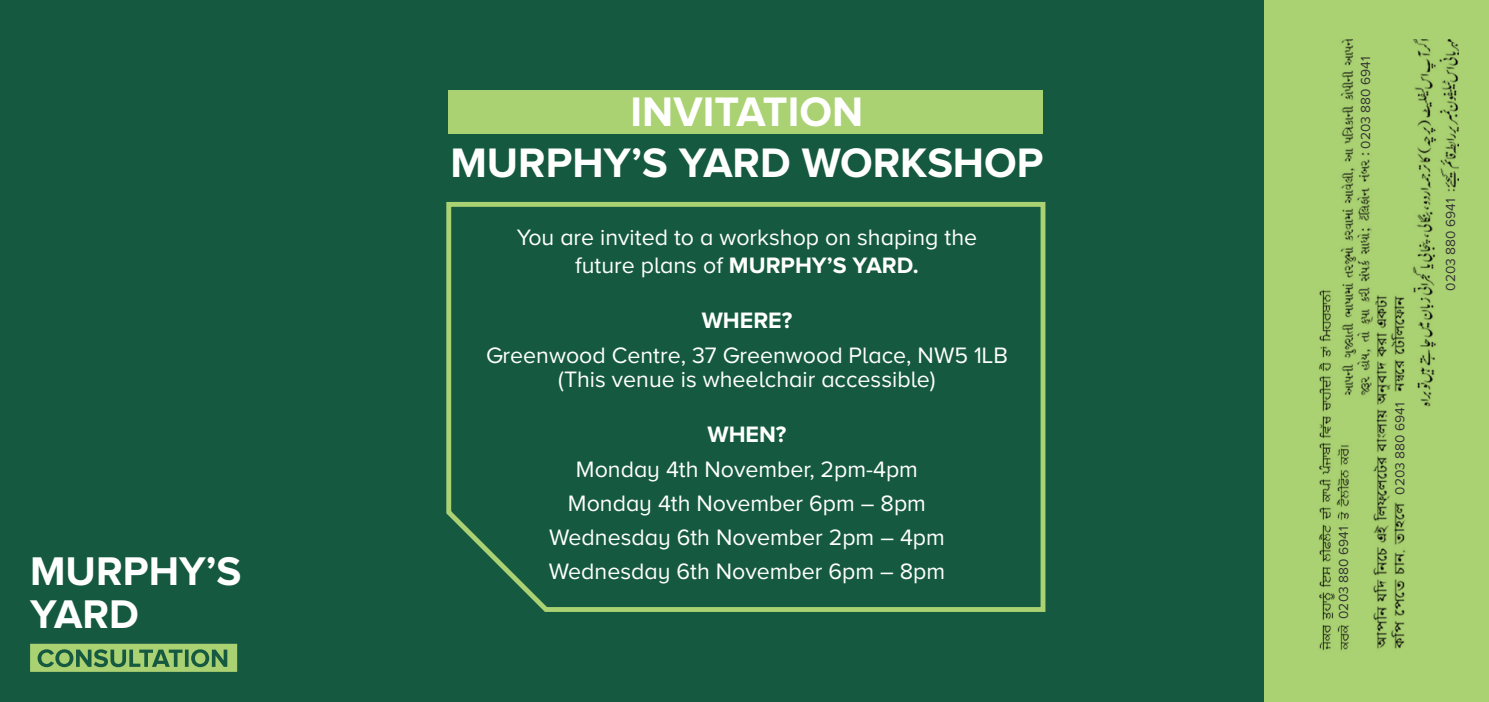
<style>
.page{position:relative;width:1489px;height:702px;background:#fff}
.page>*{position:absolute;margin:0;border:0;box-sizing:border-box;transform-origin:0 0}
.HEADING_-_WHITE{font:700 42.75px "Proxima Nova A";color:#fff}
.HEADING_-_WHITE-2{font:700 41.5px "Proxima Nova A";color:#fff}
.HEADING_-_WHITE-3{font:23.25px "Proxima Nova A";color:#fff}
.HEADING_-_WHITE-4{font:700 23.25px "Proxima Nova A";color:#fff}
.Paragraph_Style_1{font:13.75px "Proxima Nova A";color:#353535}
.s1{font-weight:700}
</style>
<div class="page">
<div style="left:0;top:0;width:1488px;height:702px;background:#155a40"></div>
<div style="left:449px;top:90px;width:593px;height:43px;background:#aad272"></div>
<div style="left:1264px;top:1px;width:224px;height:701px;background:#aad272"></div>
<svg style="left:30px;top:643px;width:207px;height:28px"></svg>
<svg style="left:446px;top:202px;width:600px;height:410px"></svg>
<img style="left:1319px;top:39px;width:139px;height:612px">
<p class="HEADING_-_WHITE-2" style="left:30px;top:547px;width:213px">MURPHY’S</p>
<p class="HEADING_-_WHITE-2" style="left:30px;top:590px;width:110px">YARD</p>
<p class="HEADING_-_WHITE" style="left:630px;top:87px;width:234px">INVITATION</p>
<p class="HEADING_-_WHITE" style="left:450px;top:139px;width:594px">MURPHY’S YARD WORKSHOP</p>
<p class="HEADING_-_WHITE-3" style="left:517px;top:224px;width:462px">You are invited to a workshop on shaping the</p>
<p class="HEADING_-_WHITE-3" style="left:575px;top:252px;width:345px">future plans of <span class="s1">MURPHY’S YARD.</span></p>
<p class="HEADING_-_WHITE-4" style="left:701px;top:307px;width:92px">WHERE?</p>
<p class="HEADING_-_WHITE-3" style="left:486px;top:342px;width:523px">Greenwood Centre, 37 Greenwood Place, NW5 1LB</p>
<p class="HEADING_-_WHITE-3" style="left:558px;top:366px;width:379px">(This venue is wheelchair accessible)</p>
<p class="HEADING_-_WHITE-4" style="left:707px;top:421px;width:81px">WHEN?</p>
<p class="HEADING_-_WHITE-3" style="left:576px;top:456px;width:343px">Monday 4th November, 2pm-4pm</p>
<p class="HEADING_-_WHITE-3" style="left:568px;top:490px;width:359px">Monday 4th November 6pm – 8pm</p>
<p class="HEADING_-_WHITE-3" style="left:549px;top:524px;width:397px">Wednesday 6th November 2pm – 4pm</p>
<p class="HEADING_-_WHITE-3" style="left:548px;top:558px;width:398px">Wednesday 6th November 6pm – 8pm</p>
<p class="Paragraph_Style_1" style="left:1357px;top:149px;width:94px;rotate:-90deg">0203 880 6941</p>
<p class="Paragraph_Style_1" style="left:1442px;top:290px;width:94px;rotate:-90deg">0203 880 6941</p>
<p class="Paragraph_Style_1" style="left:1335px;top:619px;width:94px;rotate:-90deg">0203 880 6941</p>
<p class="Paragraph_Style_1" style="left:1391px;top:494px;width:94px;rotate:-90deg">0203 880 6941</p>
</div>
